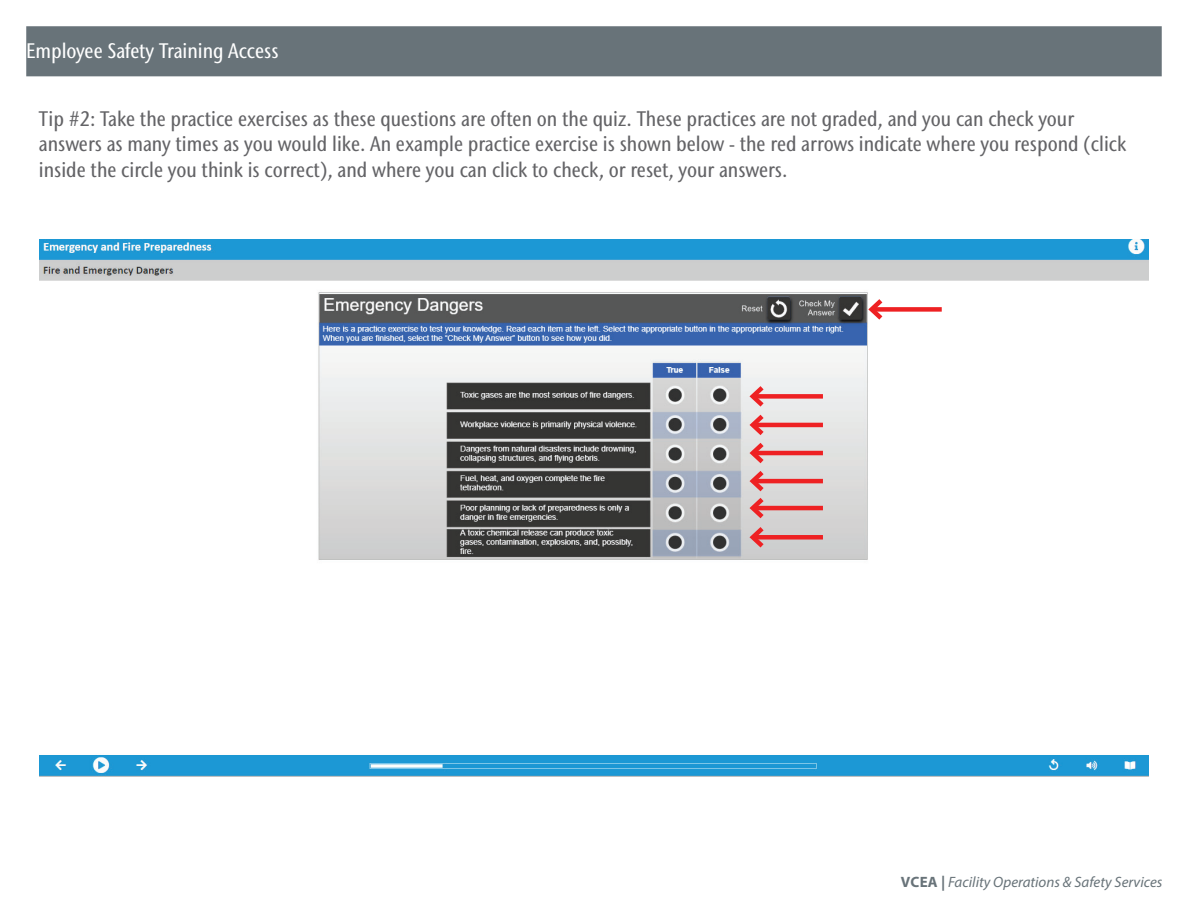
<style>
.page{position:relative;width:1188px;height:918px;background:#fff}
.page>*{position:absolute;margin:0;border:0;box-sizing:border-box;transform-origin:0 0}
.t1{font:500 condensed 21px/25.2px "Stone Sans IIITC Std";color:#636366}
.t2{font:500 condensed 21px "Stone Sans IIITC Std";color:#fff}
.t3{font:italic 15px "Myriad Pro";color:#687379}
.s1{font-weight:700;font-style:normal}
</style>
<div class="page">
<div style="left:26px;top:26px;width:1136px;height:50px;background:#687379;border:2px solid #687379"></div>
<img style="left:39px;top:239px;width:1110px;height:538px">
<div style="left:753px;top:394px;width:70px;height:5px;background:#ee2123"></div>
<div style="left:872px;top:307px;width:70px;height:5px;background:#ee2123"></div>
<svg style="left:865px;top:294px;width:22px;height:30px"></svg>
<hr style="left:753px;top:423px;width:70px;height:4px;background:#ee2123">
<hr style="left:753px;top:451px;width:70px;height:4px;background:#ee2123">
<hr style="left:753px;top:479px;width:70px;height:4px;background:#ee2123">
<hr style="left:753px;top:506px;width:70px;height:4px;background:#ee2123">
<div style="left:753px;top:535px;width:70px;height:5px;background:#ee2123"></div>
<svg style="left:746px;top:381px;width:22px;height:171px;background:#e1adae"></svg>
<p class="t2" style="left:26px;top:38px;width:254px">Employee Safety Training Access</p>
<p class="t1" style="left:39px;top:106px;width:1089px">Tip #2: Take the practice exercises as these questions are often on the quiz. These practices are not graded, and you can check your answers as many times as you would like. An example practice exercise is shown below - the red arrows indicate where you respond (click inside the circle you think is correct), and where you can click to check, or reset, your answers.</p>
<p class="t3" style="left:901px;top:872px;width:263px"><span class="s1">VCEA |</span> Facility Operations &amp; Safety Services</p>
</div>
